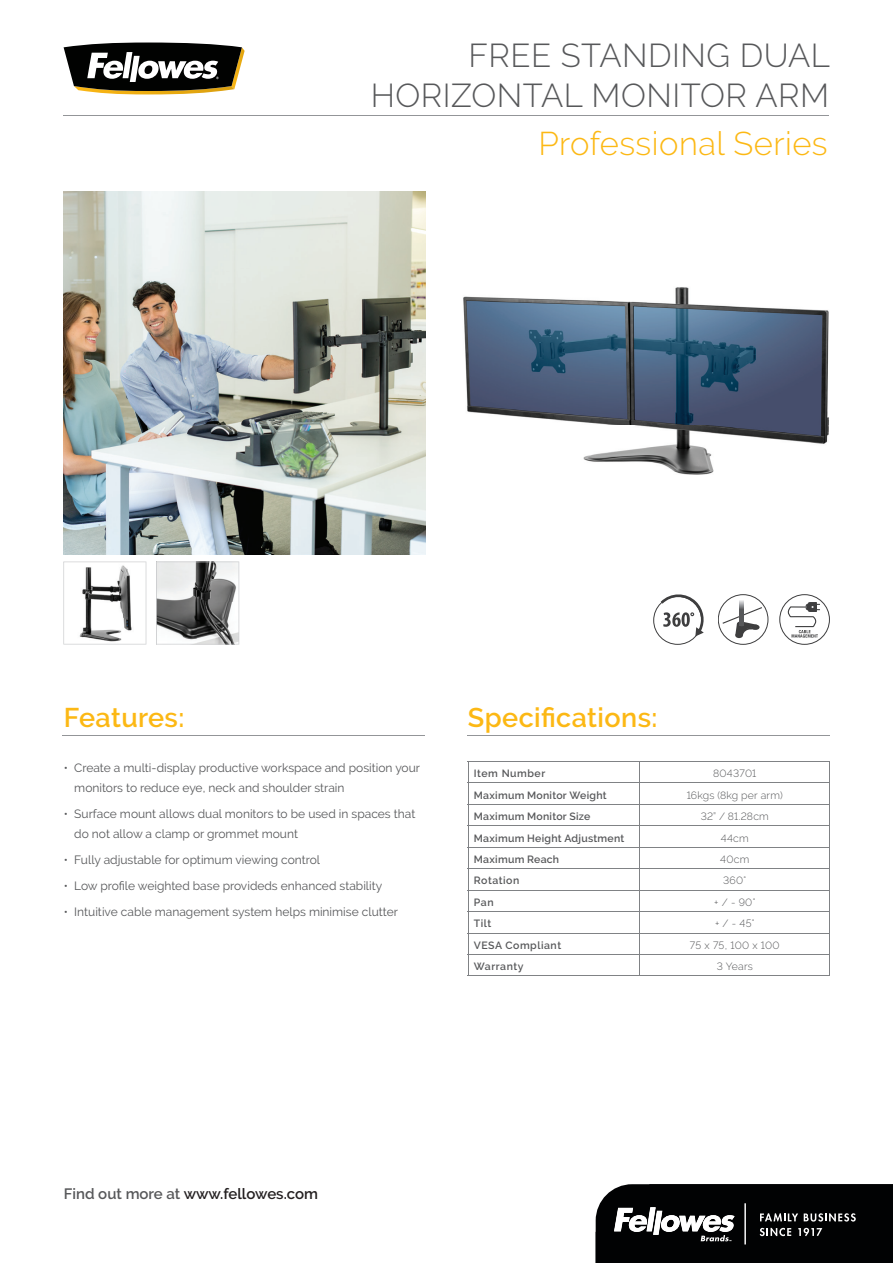
<style>
.page{position:relative;width:893px;height:1263px;background:#fff}
.page>*{position:absolute;margin:0;border:0;box-sizing:border-box;transform-origin:0 0}
.t1{font:300 33px/39.6px "Raleway";letter-spacing:.015em;color:#57585a;text-align:right}
.t2{font:300 32.85px "Raleway";letter-spacing:.015em;color:#fcb814}
.t3{font:600 27px "Raleway";letter-spacing:.015em;color:#fcb814}
.t4{font:600 15px "Raleway";color:#231f20}
.t5{font:12px/19.5px "Raleway";color:#57585a}
.t6{font:600 10.5px "Raleway";letter-spacing:.025em;color:#57585a}
.t7{font:300 10.5px "Raleway";letter-spacing:.025em;color:#57585a}
.t8{font:600 10.5px "Raleway";letter-spacing:.05em;color:#57585a}
.s1{color:#57585a}
</style>
<div class="page">
<hr style="left:64px;top:115px;width:765px;height:1px;background:#939598">
<svg style="left:64px;top:43px;width:181px;height:51px"></svg>
<svg style="left:596px;top:1184px;width:297px;height:79px;background:#1c1d1e"></svg>
<hr style="left:468px;top:761px;width:172px;height:1px;background:#808285">
<hr style="left:640px;top:761px;width:190px;height:1px;background:#808285">
<hr style="left:468px;top:783px;width:172px;height:1px;background:#808285">
<hr style="left:640px;top:783px;width:190px;height:1px;background:#808285">
<hr style="left:468px;top:804px;width:172px;height:1px;background:#808285">
<hr style="left:640px;top:804px;width:190px;height:1px;background:#808285">
<hr style="left:468px;top:825px;width:172px;height:1px;background:#808285">
<hr style="left:640px;top:825px;width:190px;height:1px;background:#808285">
<hr style="left:468px;top:847px;width:172px;height:1px;background:#808285">
<hr style="left:640px;top:847px;width:190px;height:1px;background:#808285">
<hr style="left:468px;top:868px;width:172px;height:1px;background:#808285">
<hr style="left:640px;top:868px;width:190px;height:1px;background:#808285">
<hr style="left:468px;top:890px;width:172px;height:1px;background:#808285">
<hr style="left:640px;top:890px;width:190px;height:1px;background:#808285">
<hr style="left:468px;top:911px;width:172px;height:1px;background:#808285">
<hr style="left:640px;top:911px;width:190px;height:1px;background:#808285">
<hr style="left:468px;top:933px;width:172px;height:1px;background:#808285">
<hr style="left:640px;top:933px;width:190px;height:1px;background:#808285">
<hr style="left:468px;top:954px;width:172px;height:1px;background:#808285">
<svg style="left:468px;top:762px;width:1px;height:213px"></svg>
<hr style="left:640px;top:954px;width:190px;height:1px;background:#808285">
<svg style="left:639px;top:762px;width:1px;height:213px"></svg>
<svg style="left:829px;top:762px;width:1px;height:213px"></svg>
<hr style="left:468px;top:975px;width:172px;height:1px;background:#808285">
<hr style="left:640px;top:975px;width:190px;height:1px;background:#808285">
<hr style="left:62px;top:735px;width:363px;height:1px;background:#939598">
<hr style="left:467px;top:735px;width:363px;height:1px;background:#939598">
<img style="left:64px;top:191px;width:361px;height:363px">
<svg style="left:63px;top:561px;width:83px;height:83px"></svg>
<div style="left:779px;top:594px;width:51px;height:50px;border:1px solid #3e3e3f;border-radius:50%"></div>
<svg style="left:785px;top:602px;width:36px;height:36px"></svg>
<div style="left:653px;top:596px;width:49px;height:48px;border:1px solid #3e3e3f;border-radius:50%"></div>
<svg style="left:661px;top:594px;width:43px;height:42px"></svg>
<div style="left:718px;top:594px;width:50px;height:50px;border:1px solid #3e3e3f;border-radius:50%"></div>
<div style="left:735px;top:633px;width:8px;height:5px;background:#3e3e3f;border-radius:50%"></div>
<svg style="left:740px;top:600px;width:3px;height:6px"></svg>
<svg style="left:721px;top:606px;width:42px;height:30px"></svg>
<svg style="left:156px;top:561px;width:83px;height:83px"></svg>
<img style="left:463px;top:287px;width:366px;height:188px">
<h1 class="t1" style="left:371px;top:36px;width:461px">FREE STANDING DUAL<br>HORIZONTAL MONITOR ARM</h1>
<h2 class="t2" style="left:538px;top:125px;width:291px">Professional Series</h2>
<h3 class="t3" style="left:64px;top:702px;width:122px">Features:</h3>
<h3 class="t3" style="left:468px;top:702px;width:191px">Specifications:</h3>
<p class="t5" style="left:74px;top:758px;width:347px;text-indent:-10px">• Create a multi-display productive workspace and position your monitors to reduce eye, neck and shoulder strain</p>
<p class="t5" style="left:74px;top:804px;width:343px;text-indent:-10px">• Surface mount allows dual monitors to be used in spaces that do not allow a clamp or grommet mount</p>
<p class="t5" style="left:64px;top:850px;width:258px">• Fully adjustable for optimum viewing control</p>
<p class="t5" style="left:64px;top:876px;width:320px">• Low profile weighted base provideds enhanced stability</p>
<p class="t5" style="left:64px;top:902px;width:335px">• Intuitive cable management system helps minimise clutter</p>
<p class="t8" style="left:474px;top:767px;width:73px">Item Number</p>
<p class="t7" style="left:713px;top:767px;width:45px">8043701</p>
<p class="t6" style="left:474px;top:789px;width:134px">Maximum Monitor Weight</p>
<p class="t7" style="left:687px;top:789px;width:98px">16kgs (8kg per arm)</p>
<p class="t6" style="left:474px;top:810px;width:118px">Maximum Monitor Size</p>
<p class="t7" style="left:701px;top:810px;width:70px">32” / 81.28cm</p>
<p class="t6" style="left:474px;top:832px;width:152px">Maximum Height Adjustment</p>
<p class="t7" style="left:721px;top:832px;width:30px">44cm</p>
<p class="t6" style="left:474px;top:853px;width:87px">Maximum Reach</p>
<p class="t7" style="left:720px;top:853px;width:31px">40cm</p>
<p class="t8" style="left:474px;top:875px;width:47px">Rotation</p>
<p class="t7" style="left:723px;top:874px;width:25px">360°</p>
<p class="t6" style="left:474px;top:896px;width:21px">Pan</p>
<p class="t7" style="left:714px;top:896px;width:43px">+ / - 90°</p>
<p class="t6" style="left:474px;top:917px;width:19px">Tilt</p>
<p class="t7" style="left:715px;top:917px;width:41px">+ / - 45°</p>
<p class="t8" style="left:474px;top:939px;width:89px">VESA Compliant</p>
<p class="t7" style="left:690px;top:939px;width:91px">75 x 75, 100 x 100</p>
<p class="t8" style="left:474px;top:960px;width:51px">Warranty</p>
<p class="t7" style="left:717px;top:960px;width:38px">3 Years</p>
<p class="t4" style="left:64px;top:1185px;width:256px"><span class="s1">Find out more at</span> www.fellowes.com</p>
</div>
